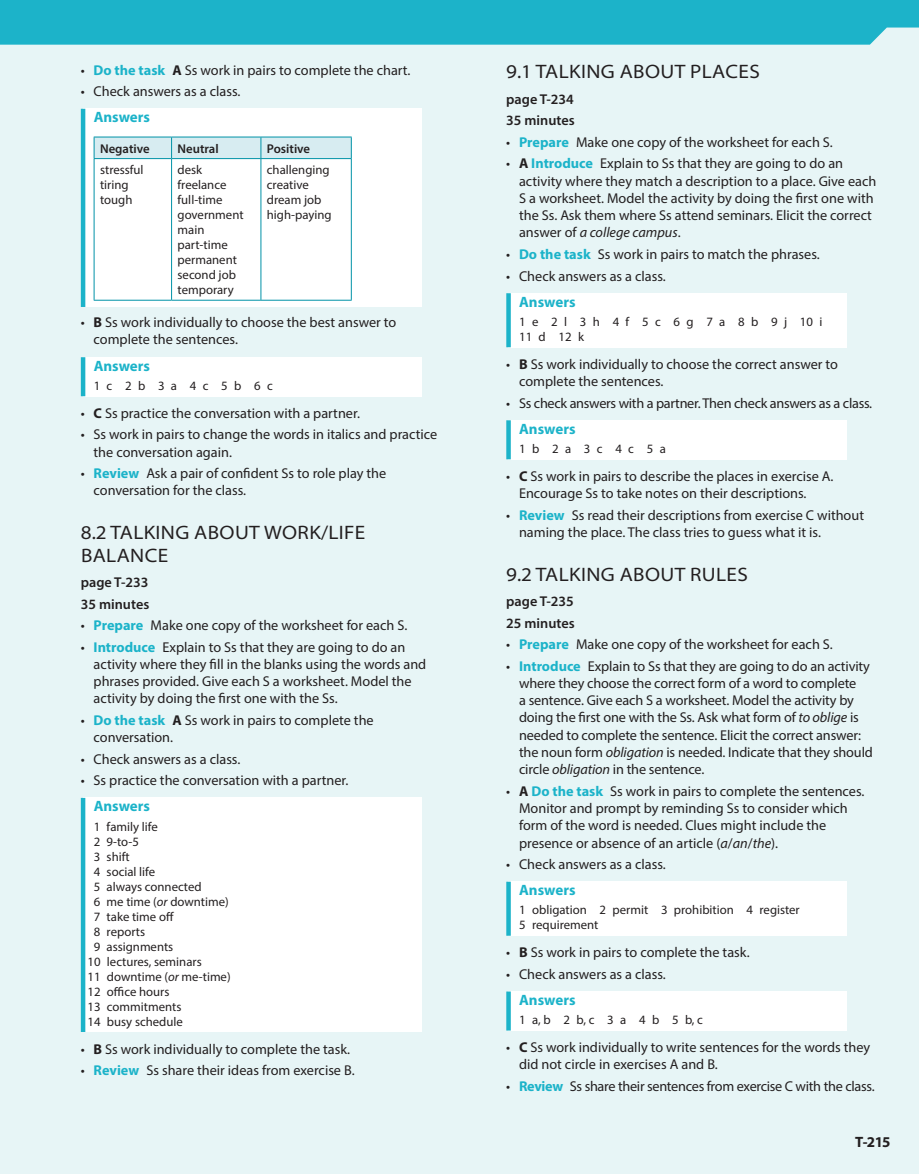
<style>
.page{position:relative;width:919px;height:1174px;background:#fff}
.page>*{position:absolute;margin:0;border:0;box-sizing:border-box;transform-origin:0 0}
.t1{font:semi-expanded 19.5px/22.5px "Myriad Pro";letter-spacing:.02em;color:#231f20}
.t2{font:700 15px "Myriad Pro";color:#1cb3c9}
.t3{font:700 15px "Myriad Pro";color:#231f20}
.t4{font:14.25px/17.2px "Myriad Pro";color:#231f20}
.t5{font:14.25px "Myriad Pro";letter-spacing:-.02em;color:#231f20}
.t6{font:600 14.25px/21.3px "Myriad Pro";color:#231f20}
.t7{font:12.75px/15px "Myriad Pro";color:#231f20}
.t8{font:12.75px/15px "Myriad Pro";letter-spacing:.5em;color:#231f20}
.t9{font:600 12.75px "Myriad Pro";color:#231f20}
.s1{font-weight:700;color:#1cb3c9}
.s2{font-weight:700}
.s3{font-style:italic}
</style>
<div class="page">
<div style="left:0;top:0;width:918px;height:1174px;background:#e7f5f6"></div>
<div style="left:0;top:0;width:918px;height:45px;background:#1cb3c9"></div>
<div style="left:508px;top:293px;width:338px;height:54px;background:#fff"></div>
<svg style="left:506px;top:293px;width:4px;height:54px"></svg>
<div style="left:508px;top:420px;width:338px;height:39px;background:#fff"></div>
<svg style="left:506px;top:420px;width:4px;height:39px"></svg>
<div style="left:508px;top:881px;width:338px;height:54px;background:#fff"></div>
<svg style="left:506px;top:881px;width:4px;height:54px"></svg>
<div style="left:508px;top:991px;width:338px;height:39px;background:#fff"></div>
<svg style="left:506px;top:991px;width:4px;height:39px"></svg>
<div style="left:83px;top:109px;width:338px;height:198px;background:#fff"></div>
<hr style="left:81px;top:109px;width:4px;height:198px;background:#1cb3c9">
<svg style="left:94px;top:137px;width:258px;height:22px;background:#cee8ee"></svg>
<hr style="left:94px;top:158px;width:77px;height:1px;background:#0092a7">
<hr style="left:94px;top:159px;width:1px;height:141px;background:#0092a7">
<hr style="left:171px;top:158px;width:90px;height:1px;background:#0092a7">
<hr style="left:171px;top:159px;width:1px;height:141px;background:#0092a7">
<hr style="left:261px;top:158px;width:90px;height:1px;background:#0092a7">
<hr style="left:260px;top:159px;width:1px;height:141px;background:#0092a7">
<hr style="left:351px;top:159px;width:1px;height:141px;background:#0092a7">
<hr style="left:94px;top:300px;width:77px;height:1px;background:#0092a7">
<hr style="left:171px;top:300px;width:90px;height:1px;background:#0092a7">
<hr style="left:261px;top:300px;width:90px;height:1px;background:#0092a7">
<div style="left:83px;top:357px;width:338px;height:39px;background:#fff"></div>
<hr style="left:81px;top:357px;width:4px;height:39px;background:#1cb3c9">
<div style="left:83px;top:798px;width:338px;height:234px;background:#fff"></div>
<hr style="left:81px;top:798px;width:4px;height:234px;background:#1cb3c9">
<p class="t4" style="left:81px;top:61px;width:331px">• <span class="s1">Do the task</span> <span class="s2">A</span> Ss work in pairs to complete the chart.</p>
<p class="t4" style="left:81px;top:82px;width:161px">• Check answers as a class.</p>
<p class="t2" style="left:94px;top:107px;width:58px">Answers</p>
<p class="t9" style="left:100px;top:140px;width:51px">Negative</p>
<p class="t9" style="left:177px;top:140px;width:43px">Neutral</p>
<p class="t9" style="left:267px;top:140px;width:45px">Positive</p>
<p class="t7" style="left:100px;top:162px;width:45px">stressful tiring tough</p>
<p class="t7" style="left:177px;top:162px;width:67px">desk freelance full-time government main part-time permanent second job temporary</p>
<p class="t7" style="left:267px;top:162px;width:66px">challenging creative dream job high-paying</p>
<p class="t4" style="left:94px;top:313px;width:304px;text-indent:-13px">• <span class="s2">B</span> Ss work individually to choose the best answer to complete the sentences.</p>
<p class="t2" style="left:94px;top:356px;width:58px">Answers</p>
<p class="t8" style="left:94px;top:378px;width:181px">1c 2b 3a 4c 5b 6c</p>
<p class="t4" style="left:81px;top:404px;width:280px">• <span class="s2">C</span> Ss practice the conversation with a partner.</p>
<p class="t4" style="left:94px;top:425px;width:345px;text-indent:-13px">• Ss work in pairs to change the words in italics and practice the conversation again.</p>
<p class="t4" style="left:94px;top:464px;width:294px;text-indent:-13px">• <span class="s1">Review</span> Ask a pair of confident Ss to role play the conversation for the class.</p>
<h1 class="t1" style="left:81px;top:521px;width:286px">8.2 TALKING ABOUT WORK/LIFE<br>BALANCE</h1>
<p class="t6" style="left:81px;top:571px;width:70px">page T-233<br>35 minutes</p>
<p class="t4" style="left:81px;top:616px;width:328px">• <span class="s1">Prepare</span> Make one copy of the worksheet for each S.</p>
<p class="t4" style="left:94px;top:638px;width:334px;text-indent:-13px">• <span class="s1">Introduce</span> Explain to Ss that they are going to do an activity where they fill in the blanks using the words and phrases provided. Give each S a worksheet. Model the activity by doing the first one with the Ss.</p>
<p class="t4" style="left:94px;top:711px;width:281px;text-indent:-13px">• <span class="s1">Do the task</span> <span class="s2">A</span> Ss work in pairs to complete the conversation.</p>
<p class="t4" style="left:81px;top:750px;width:161px">• Check answers as a class.</p>
<p class="t4" style="left:81px;top:771px;width:269px">• Ss practice the conversation with a partner.</p>
<p class="t2" style="left:94px;top:796px;width:58px">Answers</p>
<p class="t7" style="left:94px;top:818px;width:66px">1 family life</p>
<p class="t7" style="left:94px;top:833px;width:47px">2 9-to-5</p>
<p class="t7" style="left:94px;top:848px;width:38px">3 shift</p>
<p class="t7" style="left:94px;top:863px;width:63px">4 social life</p>
<p class="t7" style="left:94px;top:878px;width:109px">5 always connected</p>
<p class="t7" style="left:94px;top:893px;width:136px">6 me time (<span class="s3">or</span> downtime)</p>
<p class="t7" style="left:94px;top:908px;width:82px">7 take time off</p>
<p class="t7" style="left:94px;top:923px;width:53px">8 reports</p>
<p class="t7" style="left:94px;top:938px;width:81px">9 assignments</p>
<p class="t7" style="left:87px;top:953px;width:116px">10 lectures, seminars</p>
<p class="t7" style="left:87px;top:968px;width:145px">11 downtime (<span class="s3">or</span> me-time)</p>
<p class="t7" style="left:87px;top:983px;width:83px">12 office hours</p>
<p class="t7" style="left:87px;top:998px;width:95px">13 commitments</p>
<p class="t7" style="left:87px;top:1013px;width:97px">14 busy schedule</p>
<p class="t4" style="left:81px;top:1039px;width:271px">• <span class="s2">B</span> Ss work individually to complete the task.</p>
<p class="t4" style="left:81px;top:1061px;width:275px">• <span class="s1">Review</span> Ss share their ideas from exercise B.</p>
<h1 class="t1" style="left:506px;top:60px;width:255px">9.1 TALKING ABOUT PLACES</h1>
<p class="t6" style="left:506px;top:88px;width:70px">page T-234<br>35 minutes</p>
<p class="t4" style="left:506px;top:133px;width:328px">• <span class="s1">Prepare</span> Make one copy of the worksheet for each S.</p>
<p class="t4" style="left:519px;top:155px;width:359px;text-indent:-13px">• <span class="s2">A</span> <span class="s1">Introduce</span> Explain to Ss that they are going to do an activity where they match a description to a place. Give each S a worksheet. Model the activity by doing the first one with the Ss. Ask them where Ss attend seminars. Elicit the correct answer of <span class="s3">a college campus</span>.</p>
<p class="t4" style="left:506px;top:245px;width:315px">• <span class="s1">Do the task</span> Ss work in pairs to match the phrases.</p>
<p class="t4" style="left:506px;top:267px;width:161px">• Check answers as a class.</p>
<p class="t2" style="left:519px;top:292px;width:58px">Answers</p>
<p class="t8" style="left:519px;top:314px;width:304px">1e 2l 3h 4f 5c 6g 7a 8b 9j 10i<br>11d 12k</p>
<p class="t4" style="left:519px;top:355px;width:320px;text-indent:-13px">• <span class="s2">B</span> Ss work individually to choose the correct answer to complete the sentences.</p>
<p class="t5" style="left:506px;top:394px;width:367px">• Ss check answers with a partner. Then check answers as a class.</p>
<p class="t2" style="left:519px;top:419px;width:58px">Answers</p>
<p class="t7" style="left:519px;top:441px;width:148px">1b 2a 3c 4c 5a</p>
<p class="t4" style="left:519px;top:467px;width:316px;text-indent:-13px">• <span class="s2">C</span> Ss work in pairs to describe the places in exercise A.<br>Encourage Ss to take notes on their descriptions.</p>
<p class="t4" style="left:519px;top:506px;width:346px;text-indent:-13px">• <span class="s1">Review</span> Ss read their descriptions from exercise C without naming the place. The class tries to guess what it is.</p>
<h1 class="t1" style="left:506px;top:562px;width:243px">9.2 TALKING ABOUT RULES</h1>
<p class="t6" style="left:506px;top:590px;width:70px">page T-235<br>25 minutes</p>
<p class="t4" style="left:506px;top:635px;width:328px">• <span class="s1">Prepare</span> Make one copy of the worksheet for each S.</p>
<p class="t4" style="left:519px;top:657px;width:355px;text-indent:-13px">• <span class="s1">Introduce</span> Explain to Ss that they are going to do an activity where they choose the correct form of a word to complete<br>a sentence. Give each S a worksheet. Model the activity by doing the first one with the Ss. Ask what form of <span class="s3">to oblige</span> is needed to complete the sentence. Elicit the correct answer: the noun form <span class="s3">obligation</span> is needed. Indicate that they should circle <span class="s3">obligation</span> in the sentence.</p>
<p class="t4" style="left:519px;top:782px;width:347px;text-indent:-13px">• <span class="s2">A</span> <span class="s1">Do the task</span> Ss work in pairs to complete the sentences.<br>Monitor and prompt by reminding Ss to consider which form of the word is needed. Clues might include the presence or absence of an article (<span class="s3">a</span>/<span class="s3">an</span>/<span class="s3">the</span>).</p>
<p class="t4" style="left:506px;top:855px;width:161px">• Check answers as a class.</p>
<p class="t2" style="left:519px;top:880px;width:58px">Answers</p>
<p class="t7" style="left:519px;top:902px;width:282px">1 obligation 2 permit 3 prohibition 4 register<br>5 requirement</p>
<p class="t4" style="left:506px;top:943px;width:245px">• <span class="s2">B</span> Ss work in pairs to complete the task.</p>
<p class="t4" style="left:506px;top:965px;width:161px">• Check answers as a class.</p>
<p class="t2" style="left:519px;top:990px;width:58px">Answers</p>
<p class="t7" style="left:519px;top:1012px;width:185px">1a, b 2b, c 3a 4b 5b, c</p>
<p class="t4" style="left:519px;top:1038px;width:353px;text-indent:-13px">• <span class="s2">C</span> Ss work individually to write sentences for the words they did not circle in exercises A and B.</p>
<p class="t5" style="left:506px;top:1077px;width:370px">• <span class="s1">Review</span> Ss share their sentences from exercise C with the class.</p>
<p class="t3" style="left:855px;top:1132px;width:37px">T-215</p>
</div>
